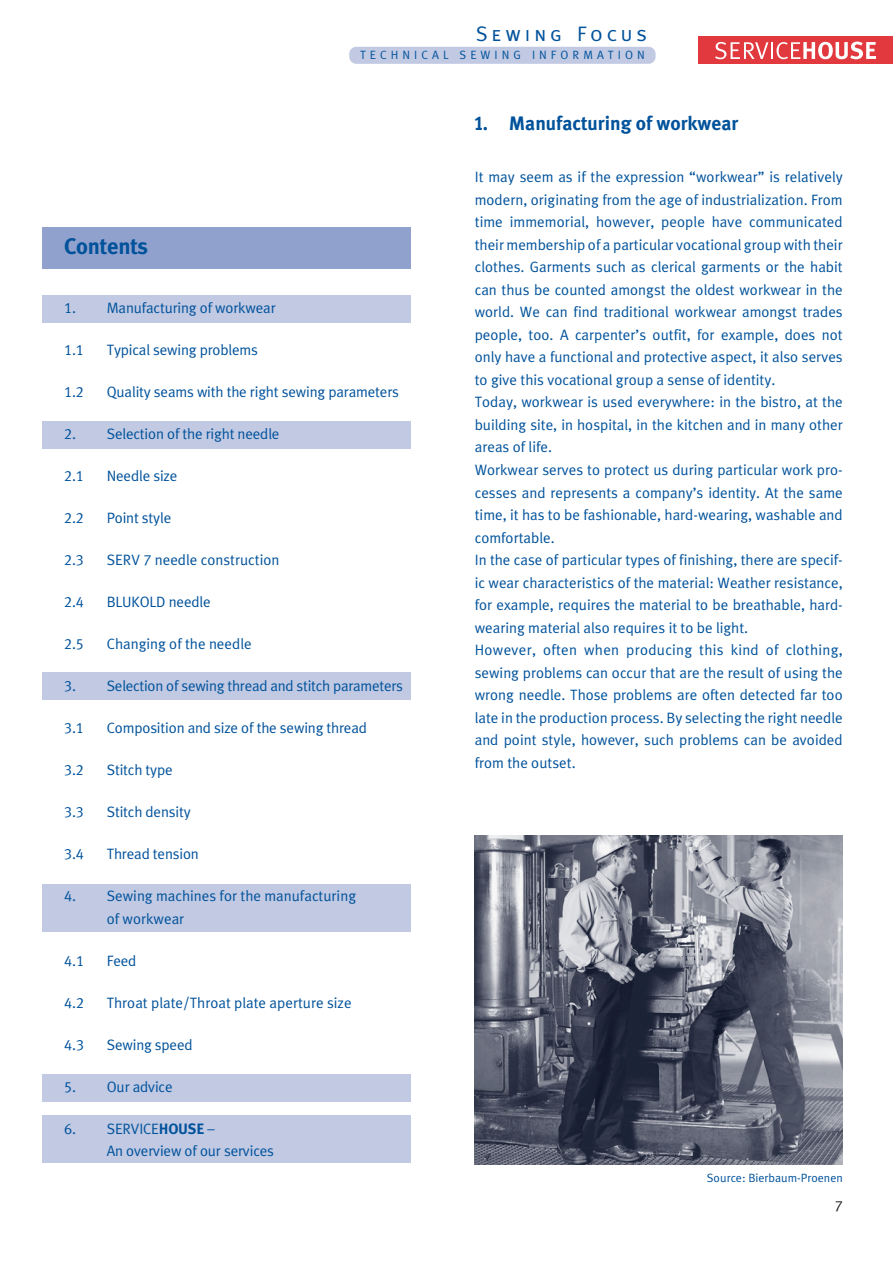
<style>
.page{position:relative;width:893px;height:1262px;background:#fff}
.page>*{position:absolute;margin:0;border:0;box-sizing:border-box;transform-origin:0 0}
.t1{font:700 22.5px "Schmetz";letter-spacing:-.01em;color:#00529b}
.t2{font:21px "Meta Caps";letter-spacing:.185em;color:#00529b}
.t3{font:700 19.5px "Schmetz";color:#00529b}
.t4{font:15px/22.5px "Schmetz Normal";color:#00529b}
.t5{font:15px "Schmetz Normal";color:#231f20}
.t6{font:12px "Schmetz Normal";letter-spacing:.335em;color:#00529b}
.t7{font:12px "Schmetz Normal";color:#00529b}
.s1{font-family:"Schmetz";font-weight:700}
</style>
<div class="page">
<div style="left:698px;top:36px;width:194px;height:28px;background:#e1393e"></div>
<svg style="left:715px;top:42px;width:161px;height:17px"></svg>
<div style="left:349px;top:47px;width:306px;height:17px;background:#c1c9e3;border-radius:7px"></div>
<div style="left:43px;top:227px;width:368px;height:42px;background:#90a1cd"></div>
<div style="left:43px;top:295px;width:368px;height:28px;background:#c1c9e3"></div>
<div style="left:43px;top:421px;width:368px;height:27px;background:#c1c9e3"></div>
<div style="left:43px;top:672px;width:368px;height:28px;background:#c1c9e3"></div>
<div style="left:43px;top:884px;width:368px;height:47px;background:#c1c9e3"></div>
<div style="left:43px;top:1073px;width:368px;height:28px;background:#c1c9e3"></div>
<div style="left:43px;top:1115px;width:368px;height:47px;background:#c1c9e3"></div>
<img style="left:475px;top:835px;width:367px;height:329px">
<h2 class="t2" style="left:476px;top:22px;width:172px">Sewing Focus</h2>
<p class="t6" style="left:360px;top:50px;width:286px">TECHNICAL SEWING INFORMATION</p>
<h1 class="t1" style="left:64px;top:238px;width:85px">Contents</h1>
<p class="t4" style="left:64px;top:297px;width:213px">1. Manufacturing of workwear</p>
<p class="t4" style="left:64px;top:339px;width:21px">1.1</p>
<p class="t4" style="left:107px;top:339px;width:153px">Typical sewing problems</p>
<p class="t4" style="left:64px;top:381px;width:21px">1.2</p>
<p class="t4" style="left:107px;top:381px;width:294px">Quality seams with the right sewing parameters</p>
<p class="t4" style="left:64px;top:423px;width:217px">2. Selection of the right needle</p>
<p class="t4" style="left:64px;top:465px;width:21px">2.1</p>
<p class="t4" style="left:107px;top:465px;width:72px">Needle size</p>
<p class="t4" style="left:64px;top:507px;width:21px">2.2</p>
<p class="t4" style="left:107px;top:507px;width:66px">Point style</p>
<p class="t4" style="left:64px;top:549px;width:21px">2.3</p>
<p class="t4" style="left:107px;top:549px;width:174px">SERV 7 needle construction</p>
<p class="t4" style="left:64px;top:591px;width:21px">2.4</p>
<p class="t4" style="left:107px;top:591px;width:105px">BLUKOLD needle</p>
<p class="t4" style="left:64px;top:633px;width:21px">2.5</p>
<p class="t4" style="left:107px;top:633px;width:146px">Changing of the needle</p>
<p class="t4" style="left:64px;top:675px;width:340px">3. Selection of sewing thread and stitch parameters</p>
<p class="t4" style="left:64px;top:717px;width:21px">3.1</p>
<p class="t4" style="left:107px;top:717px;width:262px">Composition and size of the sewing thread</p>
<p class="t4" style="left:64px;top:759px;width:21px">3.2</p>
<p class="t4" style="left:107px;top:759px;width:67px">Stitch type</p>
<p class="t4" style="left:64px;top:801px;width:21px">3.3</p>
<p class="t4" style="left:107px;top:801px;width:85px">Stitch density</p>
<p class="t4" style="left:64px;top:843px;width:21px">3.4</p>
<p class="t4" style="left:107px;top:843px;width:94px">Thread tension</p>
<p class="t4" style="left:107px;top:885px;width:251px;text-indent:-43px">4. Sewing machines for the manufacturing of workwear</p>
<p class="t4" style="left:64px;top:950px;width:21px">4.1</p>
<p class="t4" style="left:107px;top:950px;width:31px">Feed</p>
<p class="t4" style="left:64px;top:992px;width:21px">4.2</p>
<p class="t4" style="left:107px;top:992px;width:246px">Throat plate/Throat plate aperture size</p>
<p class="t4" style="left:64px;top:1034px;width:21px">4.3</p>
<p class="t4" style="left:107px;top:1034px;width:87px">Sewing speed</p>
<p class="t4" style="left:64px;top:1076px;width:110px">5. Our advice</p>
<p class="t4" style="left:107px;top:1118px;width:169px;text-indent:-43px">6. SERVICE<span class="s1">HOUSE</span> –<br>An overview of our services</p>
<h3 class="t3" style="left:475px;top:116px;width:265px">1. Manufacturing of workwear</h3>
<p class="t4" style="left:475px;top:167px;width:369px">It may seem as if the expression “workwear” is relatively modern, originating from the age of industrialization. From time immemorial, however, people have communicated their membership of a particular vocational group with their clothes. Garments such as clerical garments or the habit can thus be counted amongst the oldest workwear in the world. We can find traditional workwear amongst trades people, too. A carpenter’s outfit, for example, does not only have a functional and protective aspect, it also serves to give this vocational group a sense of identity.<br>Today, workwear is used everywhere: in the bistro, at the building site, in hospital, in the kitchen and in many other areas of life.<br>Workwear serves to protect us during particular work pro&shy;cesses and represents a company’s identity. At the same time, it has to be fashionable, hard-wearing, washable and comfortable.<br>In the case of particular types of finishing, there are specif&shy;ic wear characteristics of the material: Weather resistance, for example, requires the material to be breathable, hard&shy;wearing material also requires it to be light.<br>However, often when producing this kind of clothing, sewing problems can occur that are the result of using the wrong needle. Those problems are often detected far too late in the production process. By selecting the right needle and point style, however, such problems can be avoided from the outset.</p>
<p class="t7" style="left:706px;top:1173px;width:137px">Source: Bierbaum-Proenen</p>
<p class="t5" style="left:834px;top:1200px;width:10px">7</p>
</div>
